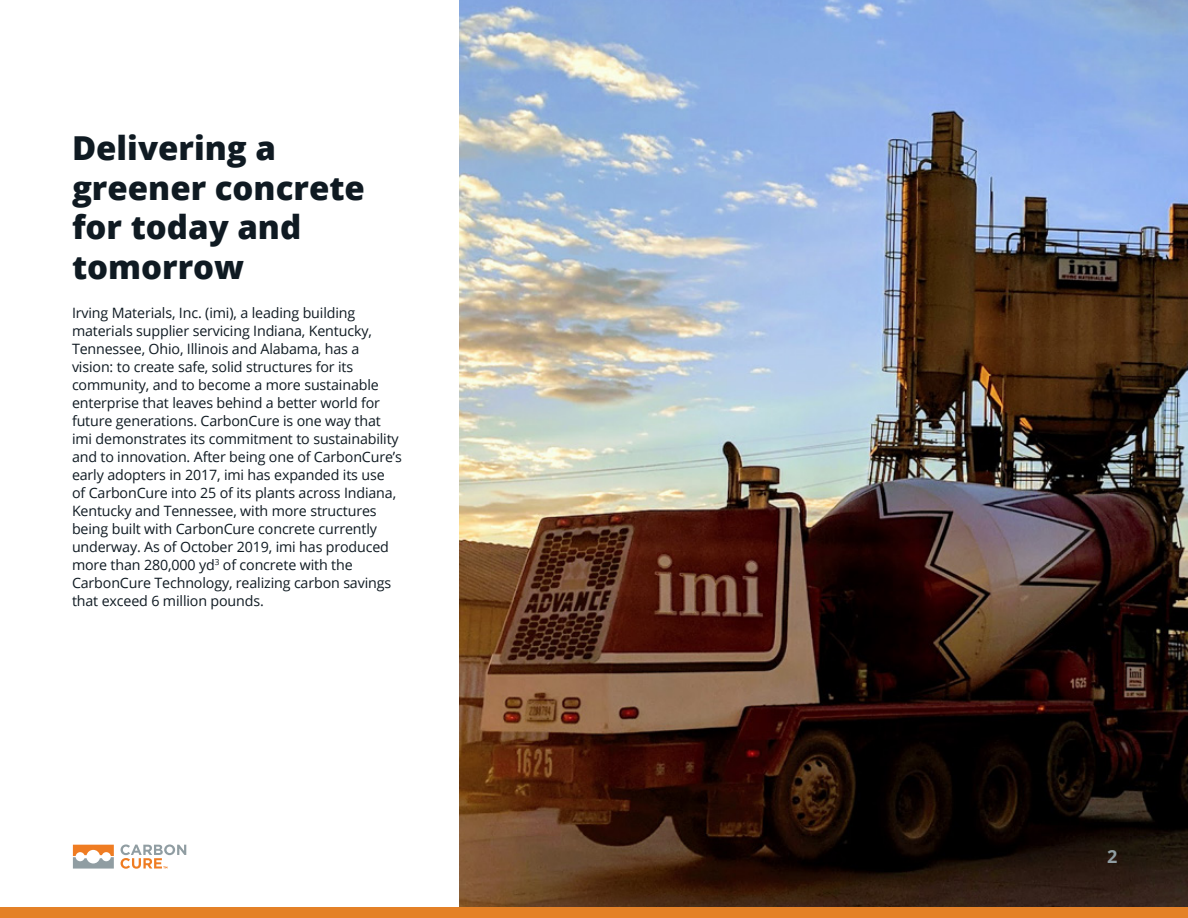
<style>
.page{position:relative;width:1188px;height:918px;background:#fff}
.page>*{position:absolute;margin:0;border:0;box-sizing:border-box;transform-origin:0 0}
.t1{font:800 33px/39.6px "Open Sans";color:#0f1a22}
.t2{font:700 18px "Open Sans";color:#909da2}
.t3{font:14.25px/18px "Open Sans";letter-spacing:-.01em;color:#0f1a22}
</style>
<div class="page">
<img style="left:459px;top:0;width:729px;height:907px">
<svg style="left:73px;top:845px;width:41px;height:24px"></svg>
<svg style="left:121px;top:844px;width:65px;height:25px"></svg>
<div style="left:0;top:907px;width:1188px;height:11px;background:#e48127"></div>
<h1 class="t1" style="left:72px;top:127px;width:294px">Delivering a greener concrete for today and tomorrow</h1>
<p class="t3" style="left:72px;top:304px;width:332px">Irving Materials, Inc. (imi), a leading building materials supplier servicing Indiana, Kentucky, Tennessee, Ohio, Illinois and Alabama, has a vision: to create safe, solid structures for its community, and to become a more sustainable enterprise that leaves behind a better world for future generations. CarbonCure is one way that imi demonstrates its commitment to sustainability and to innovation. After being one of CarbonCure’s early adopters in 2017, imi has expanded its use<br>of CarbonCure into 25 of its plants across Indiana, Kentucky and Tennessee, with more structures being built with CarbonCure concrete currently underway. As of October 2019, imi has produced more than 280,000 yd<sup>3</sup> of concrete with the CarbonCure Technology, realizing carbon savings that exceed 6 million pounds.</p>
<p class="t2" style="left:1107px;top:844px;width:12px">2</p>
</div>
